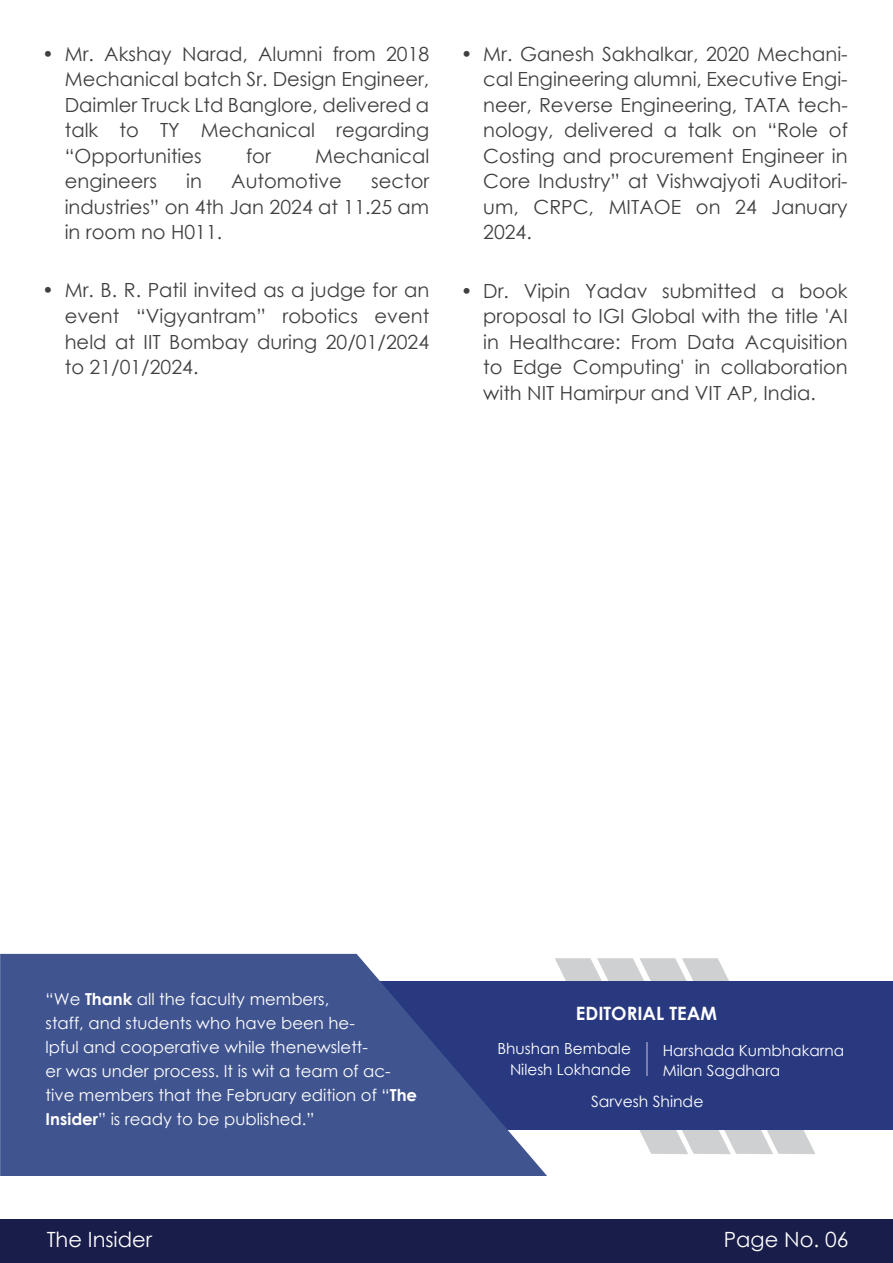
<style>
.page{position:relative;width:893px;height:1263px;background:#fff}
.page>*{position:absolute;margin:0;border:0;box-sizing:border-box;transform-origin:0 0}
.t1{font:21px "Century Gothic";color:#fff}
.t2{font:19.5px/25.5px "Century Gothic";color:#404041;text-align:justify}
.t3{font:700 18.45px "Century Gothic";color:#fff}
.t4{font:16.5px/24px "Century Gothic";color:#fff}
.t5{font:15.6px "Century Gothic";color:#fff}
.t6{font:15.3px/20.4px "Century Gothic";color:#fff;text-align:right}
.s1{font-weight:700}
</style>
<div class="page">
<div style="left:0;top:1219px;width:893px;height:44px;background:#191d49"></div>
<svg style="left:555px;top:958px;width:261px;height:196px"></svg>
<div style="left:307px;top:981px;width:586px;height:148px;background:#293980"></div>
<svg style="left:0;top:954px;width:547px;height:222px;fill:#40548f"></svg>
<hr style="left:646px;top:1043px;width:2px;height:32px;background:#bfbfbf">
<p class="t2" style="left:65px;top:41px;width:366px;text-indent:-23px">• Mr. Akshay Narad, Alumni from 2018<br>Mechanical batch Sr. Design Engineer, Daimler Truck Ltd Banglore, delivered a talk to TY Mechanical regarding “Opportunities</p>
<p class="t2" style="left:246px;top:143px;width:26px">for</p>
<p class="t2" style="left:315px;top:143px;width:116px">Mechanical</p>
<p class="t2" style="left:65px;top:168px;width:94px">engineers</p>
<p class="t2" style="left:186px;top:168px;width:17px">in</p>
<p class="t2" style="left:231px;top:168px;width:112px">Automotive</p>
<p class="t2" style="left:65px;top:168px;width:366px;text-indent:306px">sector industries” on 4th Jan 2024 at 11.25 am in room no H011.</p>
<p class="t2" style="left:483px;top:41px;width:366px;text-indent:-23px">• Mr. Ganesh Sakhalkar, 2020 Mechani&shy;cal Engineering alumni, Executive Engi&shy;neer, Reverse Engineering, TATA tech&shy;nology, delivered a talk on “Role of Costing and procurement Engineer in Core Industry” at Vishwajyoti Auditori&shy;um, CRPC, MITAOE on 24 January 2024.</p>
<p class="t2" style="left:65px;top:277px;width:366px;text-indent:-23px">• Mr. B. R. Patil invited as a judge for an event “Vigyantram” robotics event held at IIT Bombay during 20/01/2024 to 21/01/2024.</p>
<p class="t2" style="left:483px;top:277px;width:366px;text-indent:-23px">• Dr. Vipin Yadav submitted a book proposal to IGI Global with the title 'AI in Healthcare: From Data Acquisition to Edge Computing' in collaboration with NIT Hamirpur and VIT AP, India.</p>
<p class="t4" style="left:46px;top:987px;width:373px">“We <span class="s1">Thank</span> all the faculty members,<br>staff, and students who have been he-<br>lpful and cooperative while thenewslett-<br>er was under process. It is wit a team of ac&shy;tive members that the February edition of “<span class="s1">The Insider</span>” is ready to be published.”</p>
<p class="t3" style="left:576px;top:999px;width:143px">EDITORIAL TEAM</p>
<p class="t6" style="left:498px;top:1038px;width:135px">Bhushan Bembale<br>Nilesh Lokhande</p>
<p class="t6" style="left:663px;top:1040px;width:183px;text-align:left">Harshada Kumbhakarna<br>Milan Sagdhara</p>
<p class="t5" style="left:591px;top:1090px;width:114px">Sarvesh Shinde</p>
<p class="t1" style="left:47px;top:1224px;width:107px">The Insider</p>
<p class="t1" style="left:721px;top:1224px;width:126px">Page No. 01</p>
<p class="t1" style="left:724px;top:1224px;width:126px">Page No. 06</p>
</div>
